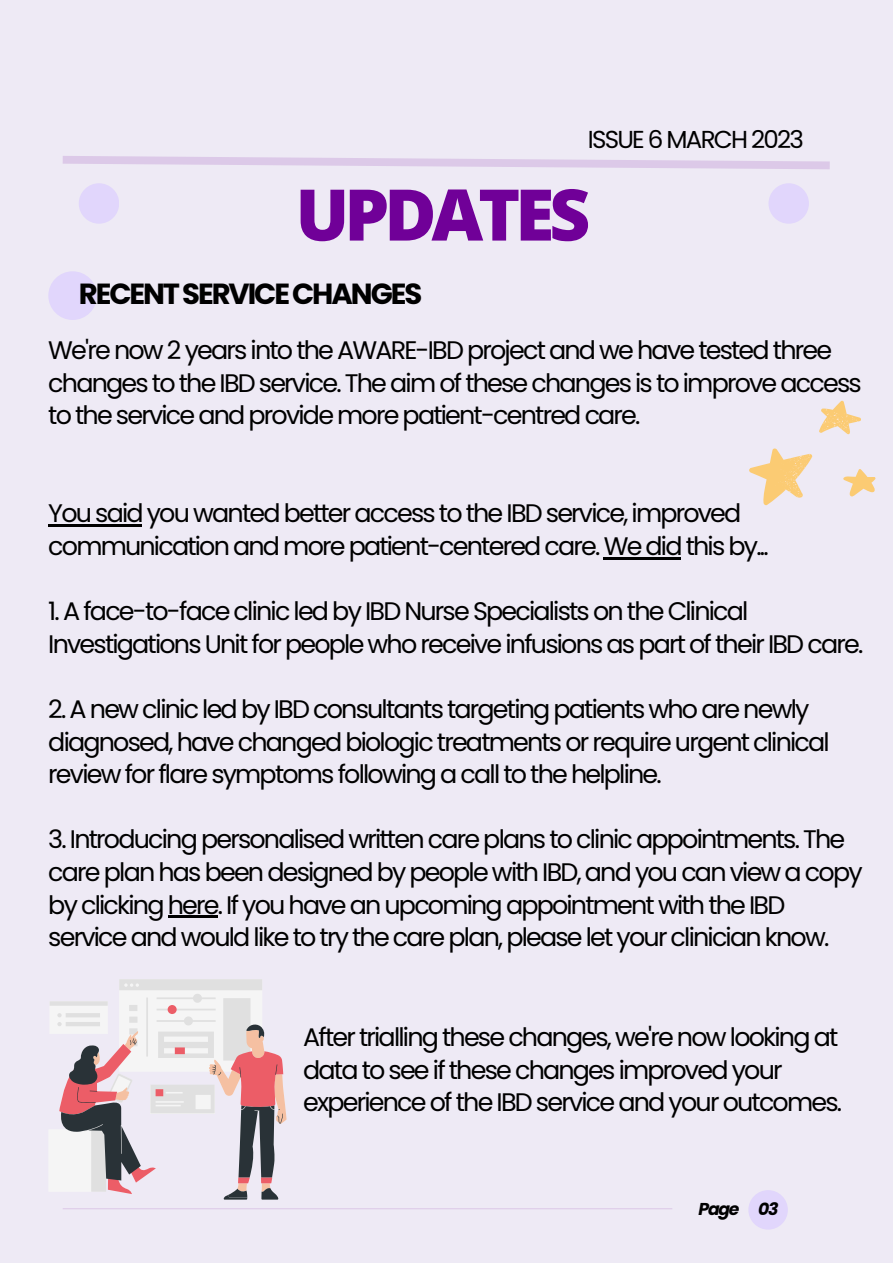
<style>
.page{position:relative;width:893px;height:1264px;background:#fff}
.page>*{position:absolute;margin:0;border:0;box-sizing:border-box;transform-origin:0 0}
.t1{font:800 71.25px "Open Sans";letter-spacing:-.07em;color:#700098}
.t2{font:700 29.1px "Poppins";letter-spacing:-.07em;color:#000}
.t3{font:25.35px/32.5px "Poppins";letter-spacing:-.07em;color:#000}
.t4{font:24.6px "Poppins";letter-spacing:-.07em;color:#000}
.t5{font:italic 700 17.25px "Poppins";letter-spacing:-.07em;color:#000}
</style>
<div class="page">
<div style="left:0;top:0;width:892px;height:1262px;background:#eeeaf5"></div>
<svg style="left:62px;top:156px;width:768px;height:14px"></svg>
<hr style="left:63px;top:1208px;width:609px;height:1px;background:#700098">
<div style="left:748px;top:1190px;width:39px;height:39px;background:#e1d6fc;border-radius:50%"></div>
<div style="left:79px;top:183px;width:40px;height:41px;background:#e1d6fc;border-radius:50%"></div>
<div style="left:768px;top:183px;width:40px;height:41px;background:#e1d6fc;border-radius:50%"></div>
<div style="left:48px;top:271px;width:49px;height:49px;background:#e1d6fc;border-radius:50%"></div>
<hr style="left:48px;top:524px;width:94px;height:2px;background:#000">
<hr style="left:603px;top:557px;width:77px;height:2px;background:#000">
<hr style="left:168px;top:915px;width:50px;height:3px;background:#000">
<svg style="left:119px;top:979px;width:143px;height:22px;fill:#e4e4e4"></svg>
<svg style="left:50px;top:1001px;width:236px;height:198px"></svg>
<svg style="left:749px;top:400px;width:127px;height:106px"></svg>
<p class="t4" style="left:587px;top:122px;width:218px">ISSUE 6 MARCH 2023</p>
<h1 class="t1" style="left:295px;top:164px;width:296px">UPDATES</h1>
<p class="t2" style="left:79px;top:273px;width:345px">RECENTSERVICECHANGES</p>
<p class="t3" style="left:48px;top:334px;width:814px">We're now 2 years into the AWARE-IBD project and we have tested three changes to the IBD service. The aim of these changes is to improve access to the service and provide more patient-centred care.</p>
<p class="t3" style="left:48px;top:497px;width:722px">You said you wanted better access to the IBD service, improved communication and more patient-centered care. We did this by...</p>
<p class="t3" style="left:48px;top:595px;width:816px">1. A face-to-face clinic led by IBD Nurse Specialists on the Clinical<br>Investigations Unit for people who receive infusions as part of their IBD care.</p>
<p class="t3" style="left:48px;top:692px;width:783px">2. A new clinic led by IBD consultants targeting patients who are newly diagnosed, have changed biologic treatments or require urgent clinical review for flare symptoms following a call to the helpline.</p>
<p class="t3" style="left:48px;top:823px;width:815px">3. Introducing personalised written care plans to clinic appointments. The care plan has been designed by people with IBD, and you can view a copy by clicking here. If you have an upcoming appointment with the IBD service and would like to try the care plan, please let your clinician know.</p>
<p class="t3" style="left:303px;top:1021px;width:540px">After trialling these changes, we're now looking at data to see if these changes improved your experience of the IBD service and your outcomes.</p>
<p class="t5" style="left:698px;top:1196px;width:82px">Page 03</p>
</div>
